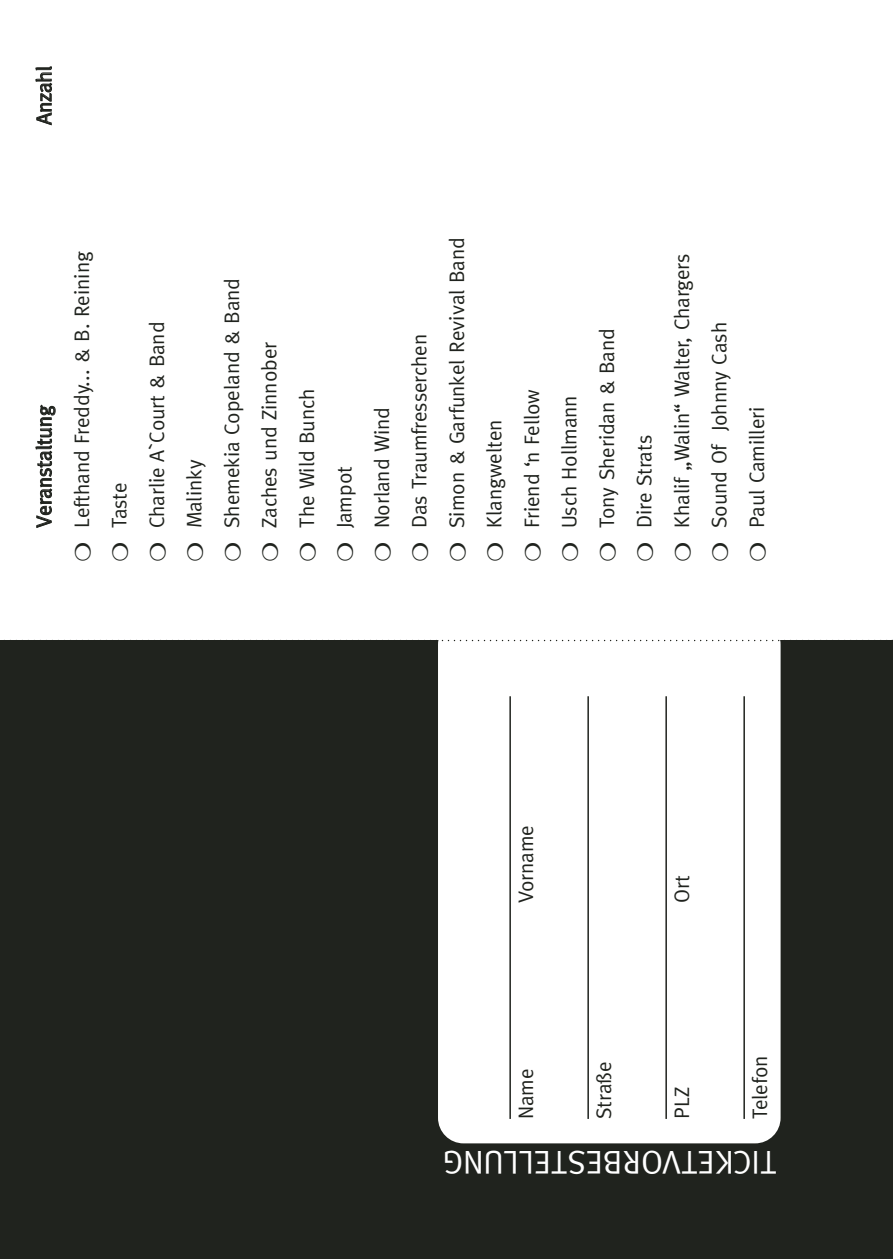
<style>
.page{position:relative;width:893px;height:1259px;background:#fff}
.page>*{position:absolute;margin:0;border:0;box-sizing:border-box;transform-origin:0 0}
.t1{font:33px "Meta";color:#fff}
.t2{font:21px/37.5px "Meta";color:#20231e}
.t3{font:21px/37.5px "Zapf Dingbats";color:#20231e;text-align:justify}
</style>
<div class="page">
<div style="left:0;top:640px;width:893px;height:619px;background:#20231e"></div>
<div style="left:438px;top:619px;width:343px;height:524px;background:#fff;border-radius:26px"></div>
<hr style="left:509px;top:696px;width:2px;height:423px;background:#20231e">
<hr style="left:587px;top:696px;width:2px;height:423px;background:#20231e">
<hr style="left:665px;top:696px;width:2px;height:423px;background:#20231e">
<hr style="left:743px;top:696px;width:2px;height:423px;background:#20231e">
<svg style="left:438px;top:640px;width:343px;height:1px"></svg>
<p class="t2" style="left:27px;top:125px;width:60px;rotate:-90deg">Anzahl</p>
<p class="t2" style="left:27px;top:528px;width:124px;rotate:-90deg">Veranstaltung</p>
<p class="t2" style="left:65px;top:528px;width:292px;rotate:-90deg">Lefthand Freddy... &amp; B. Reining<br>Taste<br>Charlie A`Court &amp; Band<br>Malinky<br>Shemekia Copeland &amp; Band<br>Zaches und Zinnober<br>The Wild Bunch<br>Jampot<br>Norland Wind<br>Das Traumfresserchen<br>Simon &amp; Garfunkel Revival Band<br>Klangwelten<br>Friend ‘n Fellow<br>Usch Hollmann<br>Tony Sheridan &amp; Band<br>Dire Strats<br>Khalif „Walin“ Walter, Chargers<br>Sound Of Johnny Cash<br>Paul Camilleri</p>
<p class="t3" style="left:66px;top:561px;width:20px;rotate:-90deg">❍ ❍ ❍ ❍ ❍ ❍ ❍ ❍ ❍ ❍ ❍ ❍ ❍ ❍ ❍ ❍ ❍ ❍ ❍</p>
<p class="t2" style="left:509px;top:903px;width:79px;rotate:-90deg">Vorname</p>
<p class="t2" style="left:665px;top:903px;width:29px;rotate:-90deg">Ort</p>
<p class="t2" style="left:743px;top:1119px;width:65px;rotate:-90deg">Telefon</p>
<h1 class="t1" style="left:777px;top:1174px;width:335px;rotate:-180deg">TICKETVORBESTELLUNG</h1>
<p class="t2" style="left:587px;top:1119px;width:59px;rotate:-90deg">Straße</p>
<p class="t2" style="left:509px;top:1119px;width:51px;rotate:-90deg">Name</p>
<p class="t2" style="left:665px;top:1119px;width:33px;rotate:-90deg">PLZ</p>
</div>
